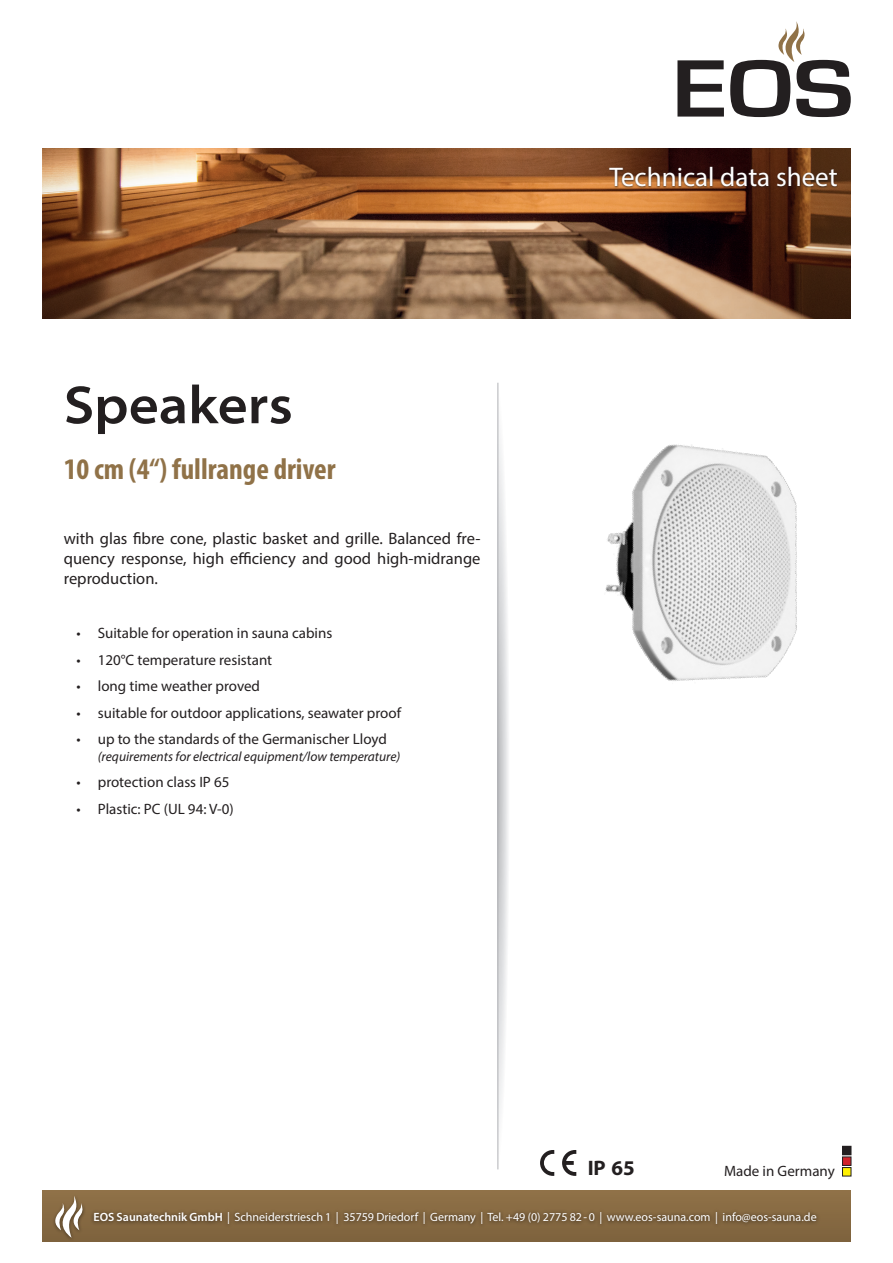
<style>
.page{position:relative;width:893px;height:1263px;background:#fff}
.page>*{position:absolute;margin:0;border:0;box-sizing:border-box;transform-origin:0 0}
.t1{font:600 semi-expanded 54px "Myriad Pro";color:#231f20}
.t2{font:700 condensed 30px "Myriad Pro";color:#907248}
.t3{font:27px "Myriad Pro";color:#fff}
.t4{font:700 21px "Myriad Pro";color:#231f20}
.Fließtest{font:16.5px/19.8px "Myriad Pro";color:#231f20;text-align:justify}
.t5{font:15px "Myriad Pro";color:#231f20}
.t6{font:italic 13.5px "Myriad Pro";color:#231f20}
.t7{font:12px "Myriad Pro";color:#fff}
.s1{font-weight:600}
</style>
<div class="page">
<div style="left:43px;top:1191px;width:807px;height:51px;background:#8a6d44"></div>
<svg style="left:677px;top:60px;width:47px;height:57px"></svg>
<svg style="left:730px;top:21px;width:121px;height:96px"></svg>
<img style="left:43px;top:149px;width:807px;height:170px">
<div style="left:90px;top:1208px;width:731px;height:20px;background:#231f20;opacity:.75"></div>
<div style="left:52px;top:1194px;width:34px;height:48px;background:#7e633d"></div>
<svg style="left:53px;top:1195px;width:31px;height:43px"></svg>
<svg style="left:498px;top:383px;width:10px;height:786px"></svg>
<hr style="left:497px;top:383px;width:1px;height:786px;background:#b2b3b7">
<img style="left:605px;top:444px;width:192px;height:237px">
<div style="left:842px;top:1146px;width:9px;height:9px;background:#231f20"></div>
<div style="left:842px;top:1157px;width:9px;height:8px;background:#d1232a"></div>
<div style="left:842px;top:1157px;width:9px;height:8px;border:1px solid #231f20"></div>
<div style="left:842px;top:1167px;width:9px;height:9px;background:#fff101"></div>
<div style="left:842px;top:1167px;width:9px;height:9px;border:1px solid #231f20"></div>
<svg style="left:540px;top:1150px;width:14px;height:26px"></svg>
<svg style="left:562px;top:1150px;width:14px;height:26px"></svg>
<div style="left:608px;top:166px;width:231px;height:23px;background:#231f20;opacity:.75"></div>
<p class="t1" style="left:64px;top:370px;width:231px">Speakers</p>
<p class="t2" style="left:64px;top:450px;width:273px">10 cm (4“) fullrange driver</p>
<p class="Fließtest" style="left:64px;top:528px;width:418px">with glas fibre cone, plastic basket and grille. Balanced fre&shy;quency response, high efficiency and good high-midrange reproduction.</p>
<p class="t5" style="left:77px;top:624px;width:257px">• Suitable for operation in sauna cabins</p>
<p class="t5" style="left:77px;top:651px;width:197px">• 120°C temperature resistant</p>
<p class="t5" style="left:77px;top:677px;width:185px">• long time weather proved</p>
<p class="t5" style="left:77px;top:704px;width:326px">• suitable for outdoor applications, seawater proof</p>
<p class="t5" style="left:77px;top:730px;width:312px">• up to the standards of the Germanischer Lloyd</p>
<p class="t6" style="left:98px;top:748px;width:304px">(requirements for electrical equipment/low temperature)</p>
<p class="t5" style="left:77px;top:773px;width:154px">• protection class IP 65</p>
<p class="t5" style="left:77px;top:799px;width:159px">• Plastic: PC (UL 94: V-0)</p>
<p class="t3" style="left:610px;top:160px;width:230px">Technical data sheet</p>
<p class="t4" style="left:588px;top:1154px;width:49px">IP 65</p>
<p class="t5" style="left:724px;top:1162px;width:112px">Made in Germany</p>
<p class="t7" style="left:94px;top:1210px;width:725px"><span class="s1">EOS Saunatechnik GmbH</span> | Schneiderstriesch 1 | 35759 Driedorf | Germany | Tel. +49 (0) 2775 82 - 0 | www.eos-sauna.com | info@eos-sauna.de</p>
</div>
